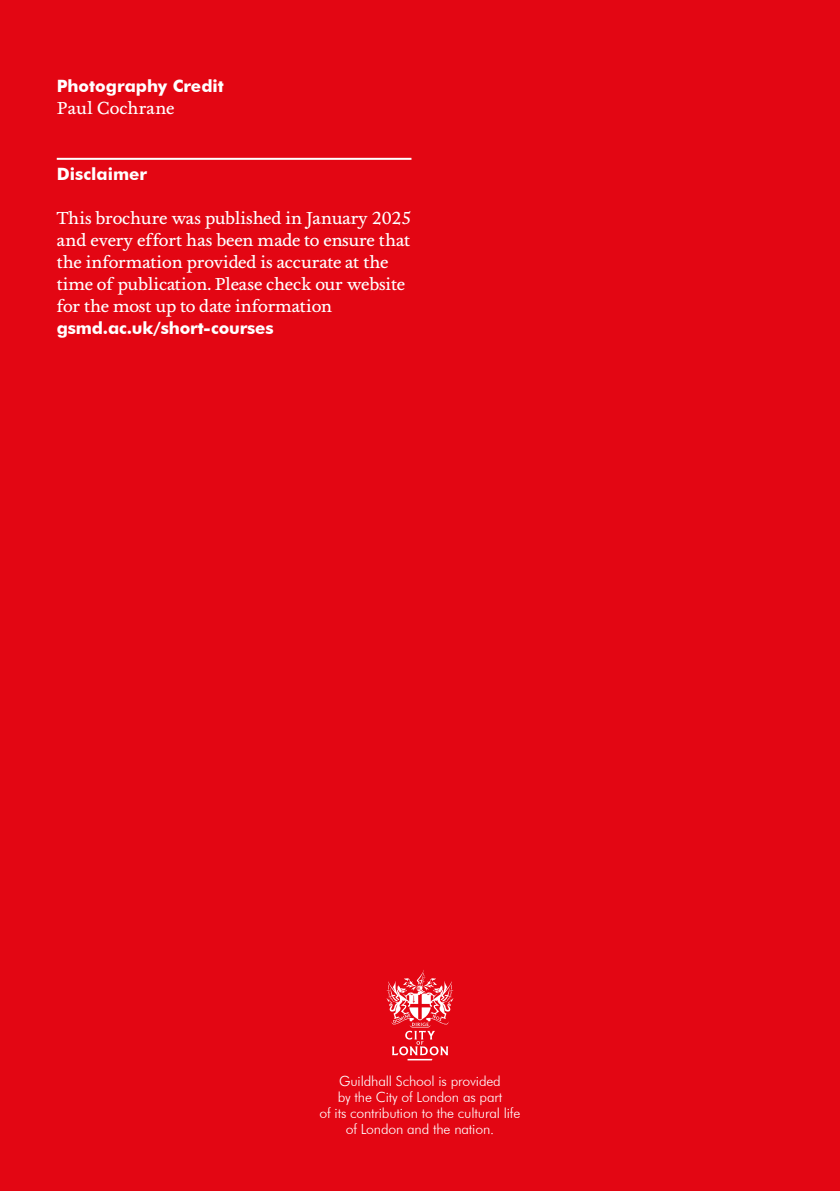
<style>
.page{position:relative;width:840px;height:1191px;background:#fff}
.page>*{position:absolute;margin:0;border:0;box-sizing:border-box;transform-origin:0 0}
.t1{font:18px/22px "Foundry Wilson";letter-spacing:-.01em;color:#fff}
.t2{font:700 17px "Futura BT";color:#fff}
.t3{font:300 14px/16px "Futura BT";letter-spacing:-.01em;color:#fff;text-align:center}
</style>
<div class="page">
<div style="left:0;top:0;width:839px;height:1191px;background:#e30613"></div>
<svg style="left:386px;top:970px;width:67px;height:90px"></svg>
<hr style="left:57px;top:158px;width:354px;height:2px;background:#fff">
<p class="t2" style="left:57px;top:75px;width:168px">Photography Credit</p>
<p class="t1" style="left:57px;top:97px;width:119px">Paul Cochrane</p>
<p class="t2" style="left:57px;top:163px;width:92px">Disclaimer</p>
<p class="t1" style="left:57px;top:207px;width:356px">This brochure was published in January 2025 and every effort has been made to ensure that the information provided is accurate at the time of publication. Please check our website for the most up to date information</p>
<p class="t2" style="left:57px;top:317px;width:218px">gsmd.ac.uk/short-courses</p>
<p class="t3" style="left:319px;top:1073px;width:202px">Guildhall School is provided<br>by the City of London as part<br>of its contribution to the cultural life of London and the nation.</p>
</div>
